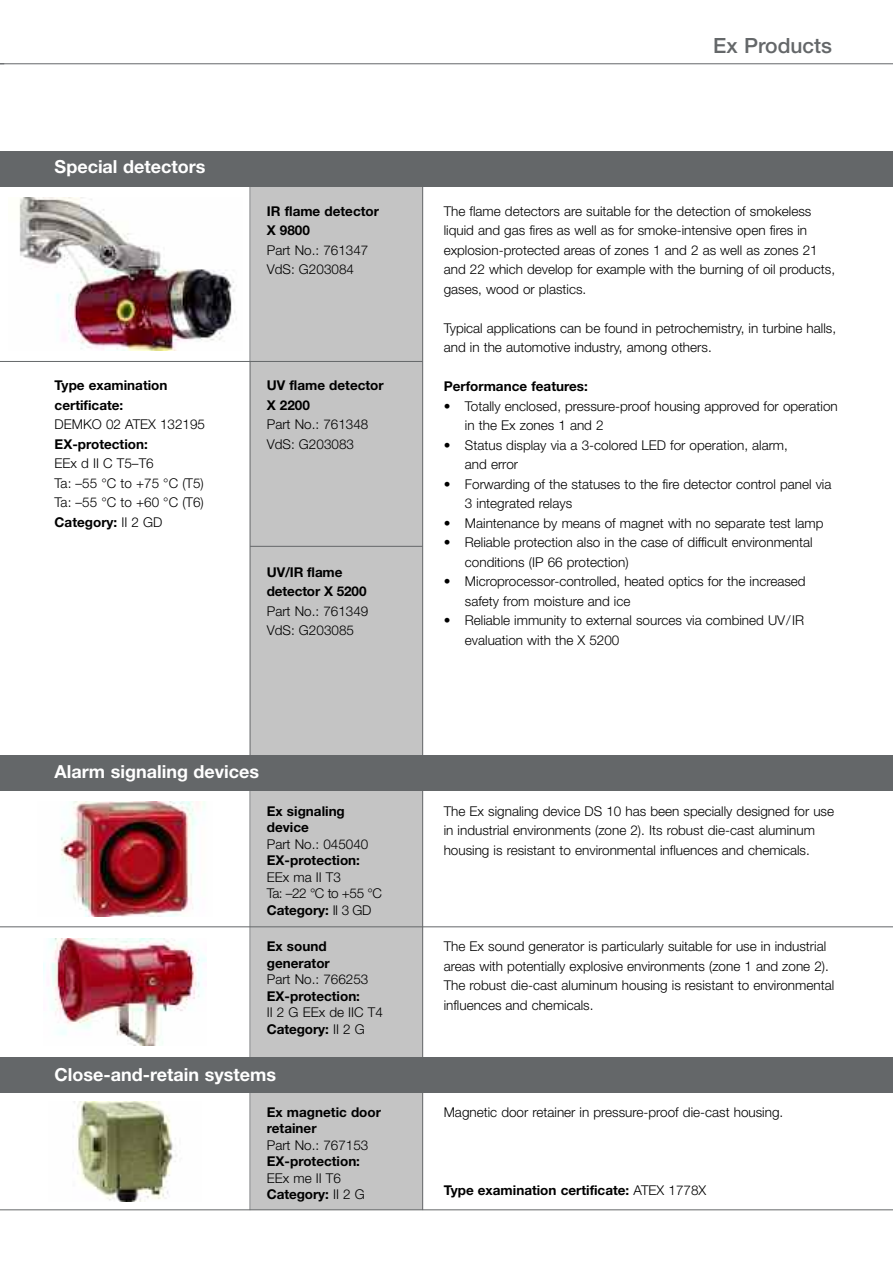
<style>
.page{position:relative;width:893px;height:1263px;background:#fff}
.page>*{position:absolute;margin:0;border:0;box-sizing:border-box;transform-origin:0 0}
.t1{font:500 21px "Helvetica Neue";color:#646769}
.t2{font:700 18px "Helvetica Neue";color:#fff}
.t3{font:300 13.5px/19.5px "Helvetica Neue";color:#000}
.t4{font:700 13.5px/19.5px "Helvetica Neue";color:#000}
.s1{font-weight:700}
.s2{font-weight:300}
</style>
<div class="page">
<hr style="left:0;top:1057px;width:893px;height:1px;background:#646769">
<div style="left:250px;top:186px;width:173px;height:1024px;background:#c4c4c4"></div>
<div style="left:0;top:927px;width:250px;height:131px;background:#fff"></div>
<img style="left:43px;top:939px;width:164px;height:107px">
<img style="left:73px;top:1101px;width:104px;height:100px">
<img style="left:19px;top:197px;width:218px;height:153px">
<hr style="left:0;top:63px;width:893px;height:1px;background:#646769">
<hr style="left:250px;top:546px;width:173px;height:1px;background:#646769">
<div style="left:0;top:151px;width:893px;height:35px;background:#646769"></div>
<hr style="left:0;top:361px;width:423px;height:1px;background:#646769">
<img style="left:61px;top:801px;width:144px;height:115px">
<div style="left:0;top:755px;width:893px;height:35px;background:#646769"></div>
<hr style="left:250px;top:151px;width:1px;height:1059px;background:#646769">
<hr style="left:422px;top:151px;width:1px;height:1059px;background:#646769">
<hr style="left:0;top:926px;width:893px;height:1px;background:#646769">
<div style="left:0;top:1058px;width:893px;height:35px;background:#646769"></div>
<hr style="left:0;top:1209px;width:893px;height:1px;background:#646769">
<h2 class="t2" style="left:55px;top:160px;width:152px">Special detectors</h2>
<p class="t4" style="left:55px;top:377px;width:114px">Type examination certificate:</p>
<p class="t3" style="left:55px;top:416px;width:152px">DEMKO 02 ATEX 132195</p>
<p class="t4" style="left:55px;top:435px;width:95px">EX-protection:</p>
<p class="t3" style="left:55px;top:455px;width:151px">EEx d II C T5–T6<br>Ta: –55 °C to +75 °C (T5)<br>Ta: –55 °C to +60 °C (T6)<br><span class="s1">Category:</span> II 2 GD</p>
<p class="t4" style="left:267px;top:202px;width:114px">IR flame detector<br>X 9800</p>
<p class="t3" style="left:267px;top:241px;width:103px">Part No.: 761347<br>VdS: G203084</p>
<p class="t4" style="left:267px;top:377px;width:118px">UV flame detector<br>X 2200</p>
<p class="t3" style="left:267px;top:416px;width:103px">Part No.: 761348<br>VdS: G203083</p>
<p class="t4" style="left:267px;top:563px;width:101px">UV/IR flame detector X 5200</p>
<p class="t3" style="left:267px;top:602px;width:103px">Part No.: 761349<br>VdS: G203085</p>
<h2 class="t2" style="left:55px;top:765px;width:206px">Alarm signaling devices</h2>
<p class="t4" style="left:267px;top:804px;width:80px;line-height:16.5px">Ex signaling device</p>
<p class="t3" style="left:267px;top:835px;width:103px">Part No.: 045040</p>
<p class="t4" style="left:267px;top:852px;width:95px">EX-protection:</p>
<p class="t3" style="left:267px;top:870px;width:117px;line-height:16.5px">EEx ma II T3<br>Ta: –22 °C to +55 °C<br><span class="s1">Category:</span> II 3 GD</p>
<p class="t4" style="left:267px;top:939px;width:64px;line-height:16.5px">Ex sound generator</p>
<p class="t3" style="left:267px;top:971px;width:103px">Part No.: 766253</p>
<p class="t4" style="left:267px;top:987px;width:95px">EX-protection:</p>
<p class="t3" style="left:267px;top:1005px;width:118px;line-height:16.5px">II 2 G EEx de IIC T4<br><span class="s1">Category:</span> II 2 G</p>
<h2 class="t2" style="left:55px;top:1068px;width:223px">Close-and-retain systems</h2>
<p class="t4" style="left:267px;top:1105px;width:116px;line-height:16.5px">Ex magnetic door retainer</p>
<p class="t3" style="left:267px;top:1136px;width:103px">Part No.: 767153</p>
<p class="t4" style="left:267px;top:1153px;width:95px">EX-protection:</p>
<p class="t3" style="left:267px;top:1171px;width:100px;line-height:16.5px">EEx me II T6<br><span class="s1">Category:</span> II 2 G</p>
<h1 class="t1" style="left:713px;top:38px;width:120px">Ex Products</h1>
<p class="t3" style="left:444px;top:202px;width:393px">The flame detectors are suitable for the detection of smokeless liquid and gas fires as well as for smoke-intensive open fires in explosion-protected areas of zones 1 and 2 as well as zones 21 and 22 which develop for example with the burning of oil products, gases, wood or plastics.</p>
<p class="t3" style="left:444px;top:319px;width:394px">Typical applications can be found in petrochemistry, in turbine halls, and in the automotive industry, among others.</p>
<p class="t4" style="left:444px;top:378px;width:146px">Performance features:</p>
<p class="t3" style="left:465px;top:397px;width:374px;text-indent:-21px">• Totally enclosed, pressure-proof housing approved for operation in the Ex zones 1 and 2</p>
<p class="t3" style="left:465px;top:436px;width:325px;text-indent:-21px">• Status display via a 3-colored LED for operation, alarm, and error</p>
<p class="t3" style="left:465px;top:475px;width:368px;text-indent:-21px">• Forwarding of the statuses to the fire detector control panel via<br>3 integrated relays</p>
<p class="t3" style="left:444px;top:514px;width:381px">• Maintenance by means of magnet with no separate test lamp</p>
<p class="t3" style="left:465px;top:534px;width:349px;text-indent:-21px">• Reliable protection also in the case of difficult environmental conditions (IP 66 protection)</p>
<p class="t3" style="left:465px;top:573px;width:342px;text-indent:-21px">• Microprocessor-controlled, heated optics for the increased safety from moisture and ice</p>
<p class="t3" style="left:465px;top:612px;width:341px;text-indent:-21px">• Reliable immunity to external sources via combined UV/IR evaluation with the X 5200</p>
<p class="t3" style="left:444px;top:802px;width:392px">The Ex signaling device DS 10 has been specially designed for use in industrial environments (zone 2). Its robust die-cast aluminum housing is resistant to environmental influences and chemicals.</p>
<p class="t3" style="left:444px;top:938px;width:392px">The Ex sound generator is particularly suitable for use in industrial areas with potentially explosive environments (zone 1 and zone 2).<br>The robust die-cast aluminum housing is resistant to environmental influences and chemicals.</p>
<p class="t3" style="left:444px;top:1104px;width:341px">Magnetic door retainer in pressure-proof die-cast housing.</p>
<p class="t4" style="left:444px;top:1182px;width:264px">Type examination certificate: <span class="s2">ATEX 1778X</span></p>
</div>
